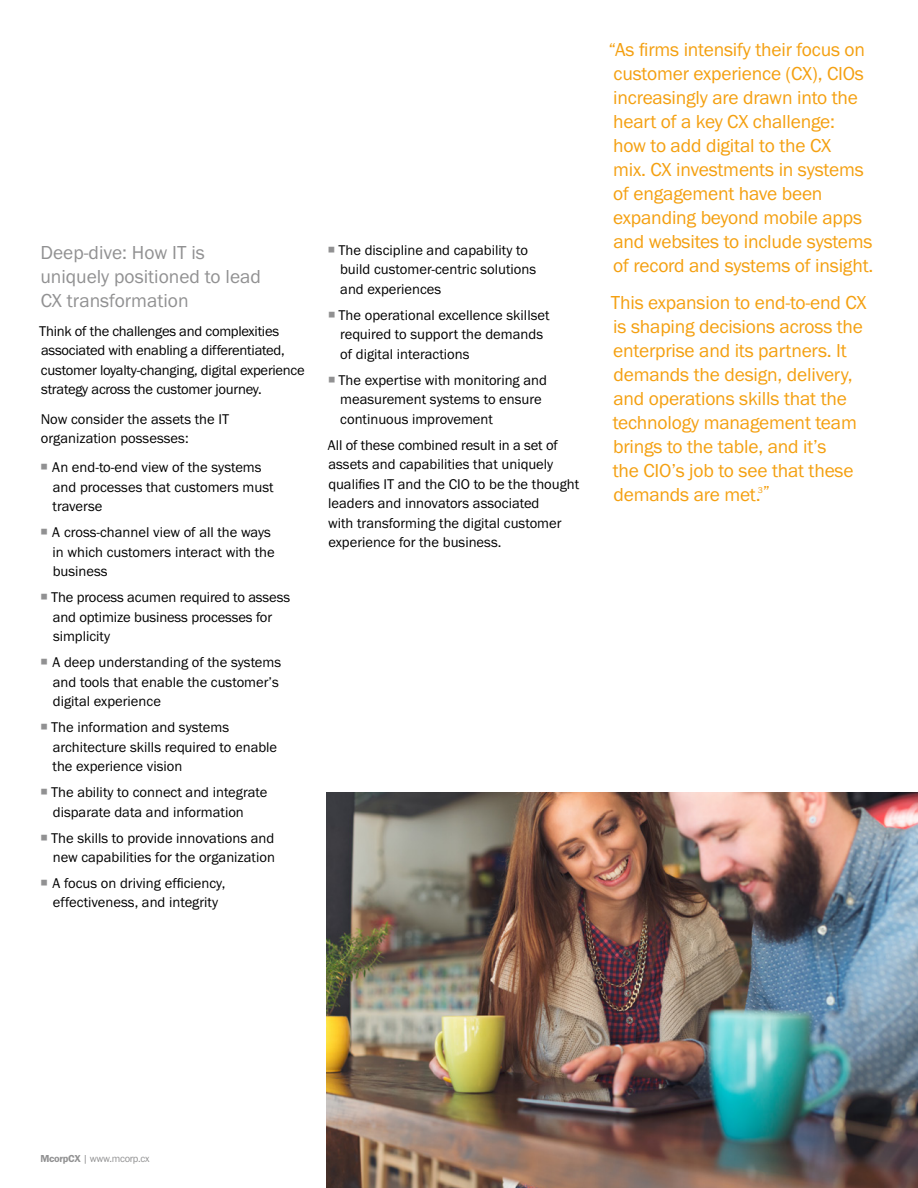
<style>
.page{position:relative;width:918px;height:1188px;background:#fff}
.page>*{position:absolute;margin:0;border:0;box-sizing:border-box;transform-origin:0 0}
.t1{font:19.5px/24px "Franklin Got T";letter-spacing:-.01em;color:#f4a011}
.t2{font:19.5px/24px "Franklin Got T";color:#919192}
.t3{font:14.7px/19.5px "Franklin Got T";color:#000}
.t4{font:10.5px "Franklin Got T";letter-spacing:-.03em;color:#919192}
.t5{font:8.7px "Franklin Got T";color:#f4a011}
.s1{font-size:18px}
.s2{font-weight:600}
</style>
<div class="page">
<img style="left:327px;top:793px;width:591px;height:395px">
<h1 class="t2" style="left:40px;top:240px;width:222px">Deep-dive: How IT is uniquely positioned to lead<br>CX transformation</h1>
<p class="t3" style="left:39px;top:321px;width:267px">Think of the challenges and complexities associated with enabling a differentiated, customer loyalty-changing, digital experience strategy across the customer journey.</p>
<p class="t3" style="left:41px;top:409px;width:190px">Now consider the assets the IT organization possesses:</p>
<p class="t3" style="left:52px;top:457px;width:223px">An end-to-end view of the systems and processes that customers must traverse</p>
<p class="t3" style="left:52px;top:522px;width:224px">A cross-channel view of all the ways in which customers interact with the business</p>
<p class="t3" style="left:51px;top:587px;width:241px">The process acumen required to assess and optimize business processes for simplicity</p>
<p class="t3" style="left:52px;top:652px;width:230px">A deep understanding of the systems and tools that enable the customer’s digital experience</p>
<p class="t3" style="left:51px;top:717px;width:228px">The information and systems architecture skills required to enable the experience vision</p>
<p class="t3" style="left:51px;top:782px;width:218px">The ability to connect and integrate disparate data and information</p>
<p class="t3" style="left:51px;top:828px;width:225px">The skills to provide innovations and new capabilities for the organization</p>
<p class="t3" style="left:52px;top:873px;width:175px">A focus on driving efficiency, effectiveness, and integrity</p>
<p class="t3" style="left:339px;top:240px;width:199px">The discipline and capability to build customer-centric solutions and experiences</p>
<p class="t3" style="left:339px;top:305px;width:212px">The operational excellence skillset required to support the demands of digital interactions</p>
<p class="t3" style="left:339px;top:370px;width:210px">The expertise with monitoring and measurement systems to ensure continuous improvement</p>
<p class="t3" style="left:328px;top:435px;width:253px">All of these combined result in a set of assets and capabilities that uniquely qualifies IT and the CIO to be the thought leaders and innovators associated<br>with transforming the digital customer experience for the business.</p>
<p class="t1" style="left:608px;top:37px;width:266px">“As firms intensify their focus on customer experience (CX), CIOs increasingly are drawn into the heart of a key CX challenge:<br>how to add digital to the CX<br>mix. CX investments in systems of engagement have been expanding beyond mobile apps and websites to include systems of record and systems of insight.</p>
<p class="t1" style="left:611px;top:290px;width:257px">This expansion to end-to-end CX is shaping decisions across the enterprise and its partners. It demands the design, delivery, and operations skills that the technology management team brings to the table, and it’s<br>the CIO’s job to see that these demands are met.</p>
<p class="t5" style="left:758px;top:485px;width:14px">3<span class="s1">”</span></p>
<p class="t4" style="left:40px;top:1153px;width:111px"><span class="s2">McorpCX</span> | www.mcorp.cx</p>
</div>
